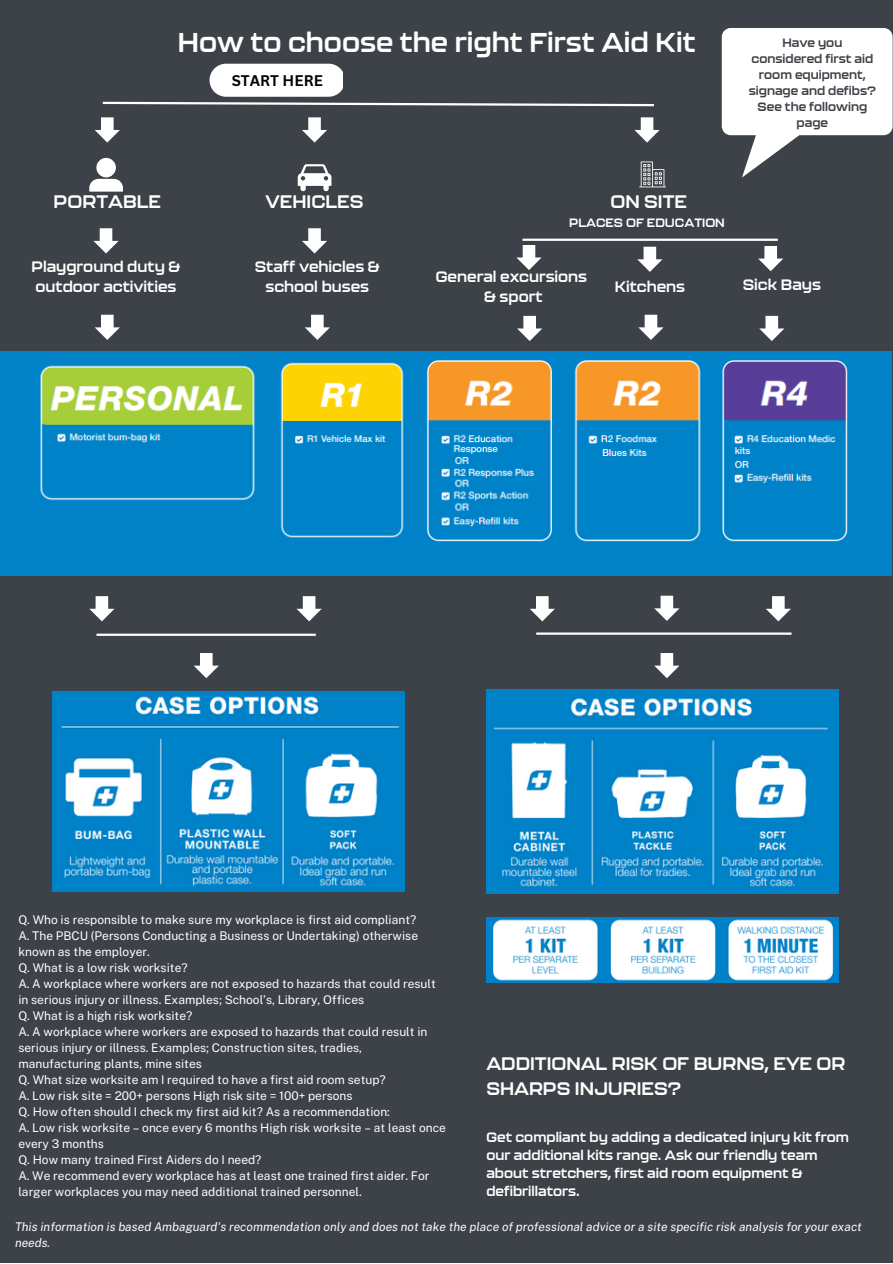
<style>
.page{position:relative;width:893px;height:1264px;background:#fff}
.page>*{position:absolute;margin:0;border:0;box-sizing:border-box;transform-origin:0 0}
.t1{font:700 27px "Kallisto";color:#fff}
.t2{font:700 18px/24.8px "Kallisto";color:#fff}
.t3{font:700 15px/20.2px "Kallisto";color:#fff;text-align:center}
.t4{font:700 15px "Canva Sans";color:#000}
.t5{font:700 13.5px/18px "Kallisto";color:#fff}
.t6{font:12px/16px "Public Sans";color:#fff}
.t7{font:italic 12px/16px "Public Sans";color:#fff}
.t8{font:700 12px/16px "Kallisto";color:#3c4247;text-align:center}
.t9{font:700 12px "Kallisto";color:#fff}
</style>
<div class="page">
<div style="left:0;top:0;width:892px;height:1262px;background:#3c4247"></div>
<svg style="left:89px;top:158px;width:34px;height:34px"></svg>
<svg style="left:298px;top:164px;width:33px;height:27px"></svg>
<svg style="left:639px;top:161px;width:27px;height:26px"></svg>
<svg style="left:721px;top:28px;width:171px;height:149px"></svg>
<svg style="left:102px;top:64px;width:552px;height:43px"></svg>
<svg style="left:95px;top:117px;width:25px;height:26px"></svg>
<svg style="left:302px;top:117px;width:25px;height:26px"></svg>
<svg style="left:634px;top:117px;width:25px;height:26px"></svg>
<svg style="left:93px;top:228px;width:26px;height:25px"></svg>
<svg style="left:302px;top:228px;width:25px;height:25px"></svg>
<hr style="left:522px;top:239px;width:255px;height:2px;background:#fff">
<svg style="left:516px;top:245px;width:25px;height:25px"></svg>
<svg style="left:637px;top:247px;width:25px;height:25px"></svg>
<svg style="left:758px;top:246px;width:25px;height:25px"></svg>
<hr style="left:96px;top:633px;width:220px;height:3px;background:#fff">
<hr style="left:536px;top:632px;width:255px;height:2px;background:#fff">
<div style="left:0;top:351px;width:891px;height:224px;background:#0482c8"></div>
<svg style="left:89px;top:596px;width:25px;height:25px"></svg>
<svg style="left:296px;top:596px;width:26px;height:25px"></svg>
<svg style="left:530px;top:596px;width:25px;height:25px"></svg>
<svg style="left:654px;top:595px;width:25px;height:26px"></svg>
<svg style="left:766px;top:596px;width:24px;height:25px"></svg>
<svg style="left:194px;top:653px;width:25px;height:25px"></svg>
<svg style="left:654px;top:653px;width:25px;height:25px"></svg>
<img style="left:53px;top:691px;width:352px;height:200px">
<img style="left:486px;top:689px;width:352px;height:204px">
<img style="left:486px;top:917px;width:352px;height:65px">
<svg style="left:95px;top:315px;width:25px;height:25px"></svg>
<svg style="left:305px;top:315px;width:25px;height:25px"></svg>
<svg style="left:517px;top:316px;width:25px;height:25px"></svg>
<svg style="left:638px;top:315px;width:25px;height:25px"></svg>
<svg style="left:759px;top:316px;width:25px;height:25px"></svg>
<img style="left:40px;top:365px;width:215px;height:136px">
<img style="left:280px;top:362px;width:124px;height:176px">
<img style="left:427px;top:360px;width:421px;height:182px">
<h1 class="t1" style="left:178px;top:25px;width:519px">How to choose the right First Aid Kit</h1>
<p class="t4" style="left:232px;top:70px;width:93px">START HERE</p>
<p class="t8" style="left:748px;top:34px;width:129px">Have you considered first aid room equipment, signage and defibs?<br>See the following page</p>
<h2 class="t2" style="left:54px;top:188px;width:109px">PORTABLE</h2>
<h2 class="t2" style="left:265px;top:188px;width:99px">VEHICLES</h2>
<h2 class="t2" style="left:610px;top:188px;width:78px">ON SITE</h2>
<p class="t9" style="left:569px;top:215px;width:157px">PLACES OF EDUCATION</p>
<p class="t3" style="left:32px;top:255px;width:150px;text-align:left">Playground duty &amp; outdoor activities</p>
<p class="t3" style="left:255px;top:255px;width:126px">Staff vehicles &amp; school buses</p>
<p class="t3" style="left:435px;top:266px;width:153px">General excursions &amp; sport</p>
<p class="t3" style="left:614px;top:276px;width:72px">Kitchens</p>
<p class="t3" style="left:742px;top:274px;width:80px">Sick Bays</p>
<p class="t6" style="left:18px;top:911px;width:429px">Q. Who is responsible to make sure my workplace is first aid compliant?<br>A. The PBCU (Persons Conducting a Business or Undertaking) otherwise known as the employer.<br>Q. What is a low risk worksite?<br>A. A workplace where workers are not exposed to hazards that could result in serious injury or illness. Examples; School’s, Library, Offices<br>Q. What is a high risk worksite?<br>A. A workplace where workers are exposed to hazards that could result in serious injury or illness. Examples; Construction sites, tradies, manufacturing plants, mine sites<br>Q. What size worksite am I required to have a first aid room setup?<br>A. Low risk site = 200+ persons High risk site = 100+ persons<br>Q. How often should I check my first aid kit? As a recommendation:<br>A. Low risk worksite – once every 6 months High risk worksite – at least once every 3 months<br>Q. How many trained First Aiders do I need?<br>A. We recommend every workplace has at least one trained first aider. For larger workplaces you may need additional trained personnel.</p>
<h2 class="t2" style="left:486px;top:1050px;width:360px">ADDITIONAL RISK OF BURNS, EYE OR<br>SHARPS INJURIES?</h2>
<p class="t5" style="left:486px;top:1127px;width:364px">Get compliant by adding a dedicated injury kit from our additional kits range. Ask our friendly team about stretchers, first aid room equipment &amp; defibrillators.</p>
<p class="t7" style="left:15px;top:1218px;width:848px">This information is based Ambaguard's recommendation only and does not take the place of professional advice or a site specific risk analysis for your exact needs.</p>
</div>
